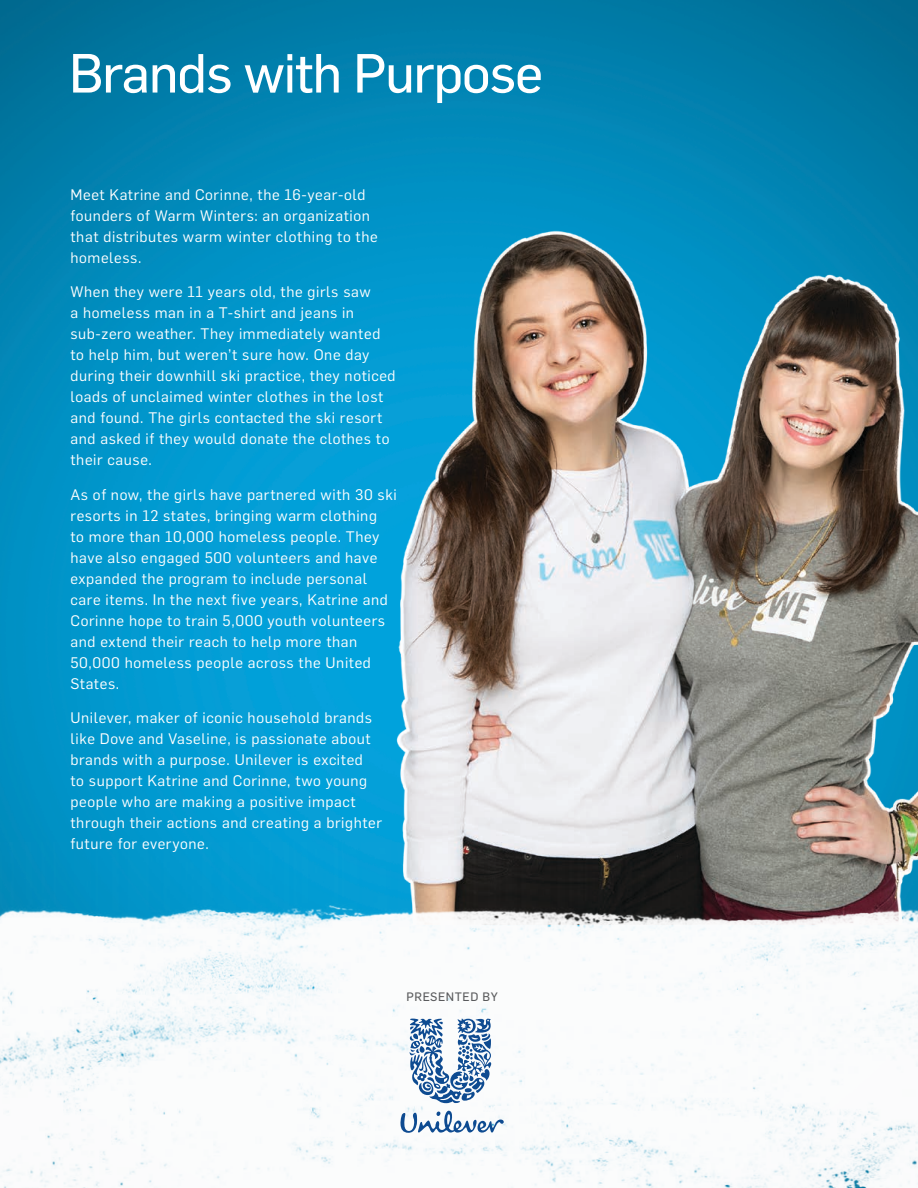
<style>
.page{position:relative;width:918px;height:1188px;background:#fff}
.page>*{position:absolute;margin:0;border:0;box-sizing:border-box;transform-origin:0 0}
.t1{font:54px "Flama Basic";letter-spacing:-.02em;color:#fff}
.t2{font:15px/21px "Flama";letter-spacing:.04em;color:#fff}
.t3{font:12px "Flama Basic";letter-spacing:.05em;color:#595a5c}
</style>
<div class="page">
<img style="left:0;top:0;width:918px;height:842px">
<img style="left:95px;top:121px;width:823px;height:721px">
<img style="left:0;top:842px;width:918px;height:346px">
<svg style="left:401px;top:1111px;width:103px;height:22px"></svg>
<svg style="left:410px;top:1019px;width:81px;height:84px"></svg>
<h1 class="t1" style="left:69px;top:36px;width:476px">Brands with Purpose</h1>
<p class="t2" style="left:70px;top:183px;width:309px">Meet Katrine and Corinne, the 16-year-old founders of Warm Winters: an organization that distributes warm winter clothing to the homeless.</p>
<p class="t2" style="left:70px;top:281px;width:327px">When they were 11 years old, the girls saw<br>a homeless man in a T-shirt and jeans in sub-zero weather. They immediately wanted to help him, but weren’t sure how. One day during their downhill ski practice, they noticed loads of unclaimed winter clothes in the lost and found. The girls contacted the ski resort and asked if they would donate the clothes to their cause.</p>
<p class="t2" style="left:70px;top:483px;width:328px">As of now, the girls have partnered with 30 ski resorts in 12 states, bringing warm clothing<br>to more than 10,000 homeless people. They have also engaged 500 volunteers and have expanded the program to include personal care items. In the next five years, Katrine and Corinne hope to train 5,000 youth volunteers and extend their reach to help more than 50,000 homeless people across the United States.</p>
<p class="t2" style="left:70px;top:707px;width:313px">Unilever, maker of iconic household brands like Dove and Vaseline, is passionate about brands with a purpose. Unilever is excited<br>to support Katrine and Corinne, two young people who are making a positive impact through their actions and creating a brighter future for everyone.</p>
<p class="t3" style="left:407px;top:989px;width:93px">PRESENTED BY</p>
</div>
